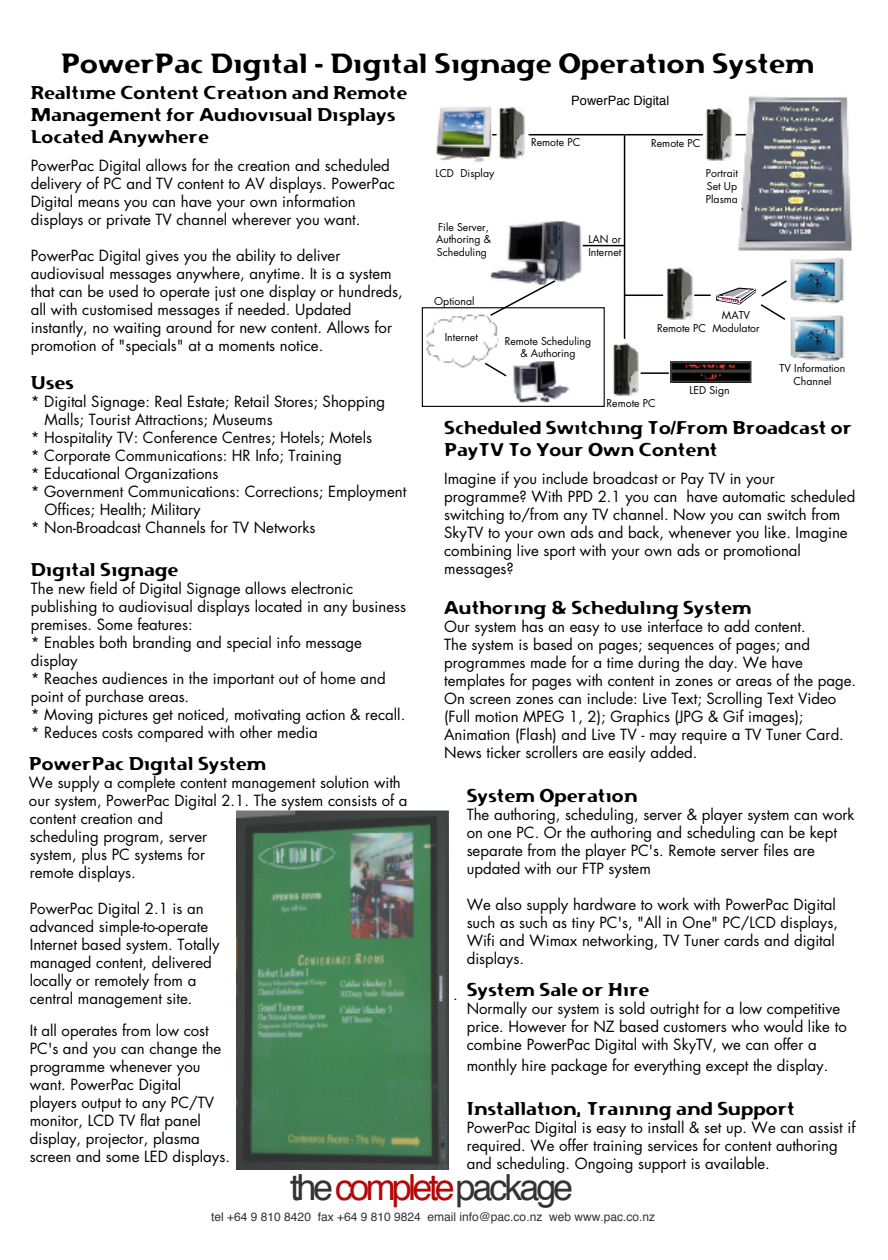
<style>
.page{position:relative;width:888px;height:1260px;background:#fff}
.page>*{position:absolute;margin:0;border:0;box-sizing:border-box;transform-origin:0 0}
.t1{font:36px "Helvetica";letter-spacing:-.1em;color:#333}
.t2{font:27px "Flexure";color:#000}
.t3{font:18px/21.8px "Flexure";color:#000}
.t4{font:15px/18px "Futura";color:#000}
.t5{font:12.9px "Helvetica";color:#000}
.t6{font:12px "Helvetica";color:#333}
.t7{font:10.5px/12.8px "Futura";color:#000;text-align:center}
.s1{color:#b3090b}
</style>
<div class="page">
<img style="left:421px;top:107px;width:317px;height:300px">
<img style="left:499px;top:108px;width:26px;height:52px">
<img style="left:705px;top:109px;width:27px;height:52px">
<img style="left:667px;top:267px;width:26px;height:52px">
<img style="left:612px;top:344px;width:27px;height:51px">
<hr style="left:624px;top:135px;width:1px;height:204px;background:#000">
<hr style="left:625px;top:134px;width:78px;height:1px;background:#000">
<hr style="left:529px;top:134px;width:96px;height:1px;background:#000">
<div style="left:422px;top:307px;width:183px;height:100px;border:1px solid #000"></div>
<hr style="left:625px;top:295px;width:38px;height:1px;background:#000">
<hr style="left:641px;top:372px;width:28px;height:2px;background:#000">
<img style="left:670px;top:361px;width:82px;height:22px">
<img style="left:790px;top:257px;width:54px;height:105px">
<div style="left:764px;top:361px;width:68px;height:33px;background:#fff"></div>
<svg style="left:675px;top:279px;width:112px;height:42px"></svg>
<svg style="left:483px;top:361px;width:25px;height:17px"></svg>
<svg style="left:489px;top:279px;width:68px;height:38px"></svg>
<img style="left:738px;top:96px;width:114px;height:155px">
<hr style="left:583px;top:245px;width:42px;height:1px;background:#000">
<img style="left:236px;top:811px;width:213px;height:358px">
<h2 class="t2" style="left:61px;top:47px;width:755px">PowerPac Digital - Digital Signage Operation System</h2>
<p class="t3" style="left:31px;top:82px;width:378px">Realtime Content Creation and Remote<br>Management for Audiovisual Displays<br>Located Anywhere</p>
<p class="t4" style="left:31px;top:156px;width:366px">PowerPac Digital allows for the creation and scheduled delivery of PC and TV content to AV displays. PowerPac Digital means you can have your own information displays or private TV channel wherever you want.</p>
<p class="t4" style="left:31px;top:246px;width:373px">PowerPac Digital gives you the ability to deliver audiovisual messages anywhere, anytime. It is a system that can be used to operate just one display or hundreds, all with customised messages if needed. Updated instantly, no waiting around for new content. Allows for promotion of "specials" at a moments notice.</p>
<p class="t3" style="left:31px;top:372px;width:44px">Uses</p>
<p class="t4" style="left:31px;top:392px;width:356px">* Digital Signage: Real Estate; Retail Stores; Shopping</p>
<p class="t4" style="left:45px;top:410px;width:230px">Malls; Tourist Attractions; Museums</p>
<p class="t4" style="left:31px;top:428px;width:343px">* Hospitality TV: Conference Centres; Hotels; Motels</p>
<p class="t4" style="left:31px;top:446px;width:313px">* Corporate Communications: HR Info; Training</p>
<p class="t4" style="left:31px;top:464px;width:189px">* Educational Organizations</p>
<p class="t4" style="left:31px;top:482px;width:377px">* Government Communications: Corrections; Employment</p>
<p class="t4" style="left:45px;top:500px;width:157px">Offices; Health; Military</p>
<p class="t4" style="left:31px;top:518px;width:286px">* Non-Broadcast Channels for TV Networks</p>
<p class="t3" style="left:31px;top:559px;width:149px">Digital Signage</p>
<p class="t4" style="left:31px;top:579px;width:377px">The new field of Digital Signage allows electronic publishing to audiovisual displays located in any business premises. Some features:<br>* Enables both branding and special info message display<br>* Reaches audiences in the important out of home and point of purchase areas.<br>* Moving pictures get noticed, motivating action &amp; recall. * Reduces costs compared with other media</p>
<p class="t5" style="left:571px;top:90px;width:99px">PowerPac Digital</p>
<p class="t7" style="left:531px;top:136px;width:51px">Remote PC</p>
<p class="t7" style="left:651px;top:137px;width:51px">Remote PC</p>
<p class="t7" style="left:435px;top:167px;width:60px">LCD Display</p>
<p class="t7" style="left:706px;top:167px;width:34px;text-align:justify">Portrait Set Up Plasma</p>
<p class="t7" style="left:436px;top:220px;width:57px;text-align:left">File Server,<br>Authoring &amp;<br>Scheduling</p>
<p class="t7" style="left:588px;top:233px;width:35px;text-align:left">LAN or<br>Internet</p>
<p class="t7" style="left:434px;top:295px;width:42px">Optional</p>
<p class="t7" style="left:713px;top:309px;width:49px">MATV<br>Modulator</p>
<p class="t7" style="left:657px;top:322px;width:51px">Remote PC</p>
<p class="t7" style="left:445px;top:331px;width:35px">Internet</p>
<p class="t7" style="left:505px;top:334px;width:88px">Remote Scheduling &amp; Authoring</p>
<p class="t7" style="left:780px;top:361px;width:67px">TV Information<br>Channel</p>
<p class="t7" style="left:690px;top:383px;width:42px">LED Sign</p>
<p class="t7" style="left:607px;top:397px;width:51px">Remote PC</p>
<p class="t3" style="left:444px;top:417px;width:410px">Scheduled Switching To/From Broadcast or<br>PayTV To Your Own Content</p>
<p class="t4" style="left:444px;top:470px;width:413px">Imagine if you include broadcast or Pay TV in your programme? With PPD 2.1 you can have automatic scheduled switching to/from any TV channel. Now you can switch from SkyTV to your own ads and back, whenever you like. Imagine combining live sport with your own ads or promotional messages?</p>
<p class="t3" style="left:444px;top:597px;width:309px">Authoring &amp; Scheduling System</p>
<p class="t4" style="left:444px;top:617px;width:413px">Our system has an easy to use interface to add content.<br>The system is based on pages; sequences of pages; and programmes made for a time during the day. We have templates for pages with content in zones or areas of the page.<br>On screen zones can include: Live Text; Scrolling Text Video (Full motion MPEG 1, 2); Graphics (JPG &amp; Gif images); Animation (Flash) and Live TV - may require a TV Tuner Card.<br>News ticker scrollers are easily added.</p>
<p class="t3" style="left:467px;top:785px;width:172px">System Operation</p>
<p class="t4" style="left:467px;top:805px;width:389px">The authoring, scheduling, server &amp; player system can work on one PC. Or the authoring and scheduling can be kept separate from the player PC's. Remote server files are updated with our FTP system</p>
<p class="t4" style="left:467px;top:895px;width:373px">We also supply hardware to work with PowerPac Digital such as such as tiny PC's, "All in One" PC/LCD displays, Wifi and Wimax networking, TV Tuner cards and digital displays.</p>
<p class="t4" style="left:453px;top:985px;width:6px">.</p>
<p class="t3" style="left:29px;top:753px;width:239px">PowerPac Digital System</p>
<p class="t4" style="left:29px;top:773px;width:380px">We supply a complete content management solution with our system, PowerPac Digital 2.1. The system consists of a</p>
<p class="t4" style="left:30px;top:809px;width:179px">content creation and scheduling program, server system, plus PC systems for remote displays.</p>
<p class="t4" style="left:30px;top:899px;width:191px">PowerPac Digital 2.1 is an advanced simple-to-operate<br>Internet based system. Totally managed content, delivered locally or remotely from a central management site.</p>
<p class="t4" style="left:30px;top:1021px;width:202px">It all operates from low cost<br>PC's and you can change the programme whenever you want. PowerPac Digital players output to any PC/TV monitor, LCD TV flat panel display, projector, plasma screen and some LED displays.</p>
<p class="t3" style="left:467px;top:979px;width:184px">System Sale or Hire</p>
<p class="t4" style="left:467px;top:999px;width:382px">Normally our system is sold outright for a low competitive price. However for NZ based customers who would like to combine PowerPac Digital with SkyTV, we can offer a</p>
<p class="t4" style="left:467px;top:1057px;width:363px">monthly hire package for everything except the display.</p>
<p class="t3" style="left:467px;top:1098px;width:330px">Installation, Training and Support</p>
<p class="t4" style="left:467px;top:1118px;width:390px">PowerPac Digital is easy to install &amp; set up. We can assist if required. We offer training services for content authoring and scheduling. Ongoing support is available.</p>
<h1 class="t1" style="left:290px;top:1156px;width:285px">the <span class="s1">complete</span>package</h1>
<p class="t6" style="left:211px;top:1207px;width:445px">tel +64 9 810 8420 fax +64 9 810 9824 email info@pac.co.nz web www.pac.co.nz</p>
</div>
